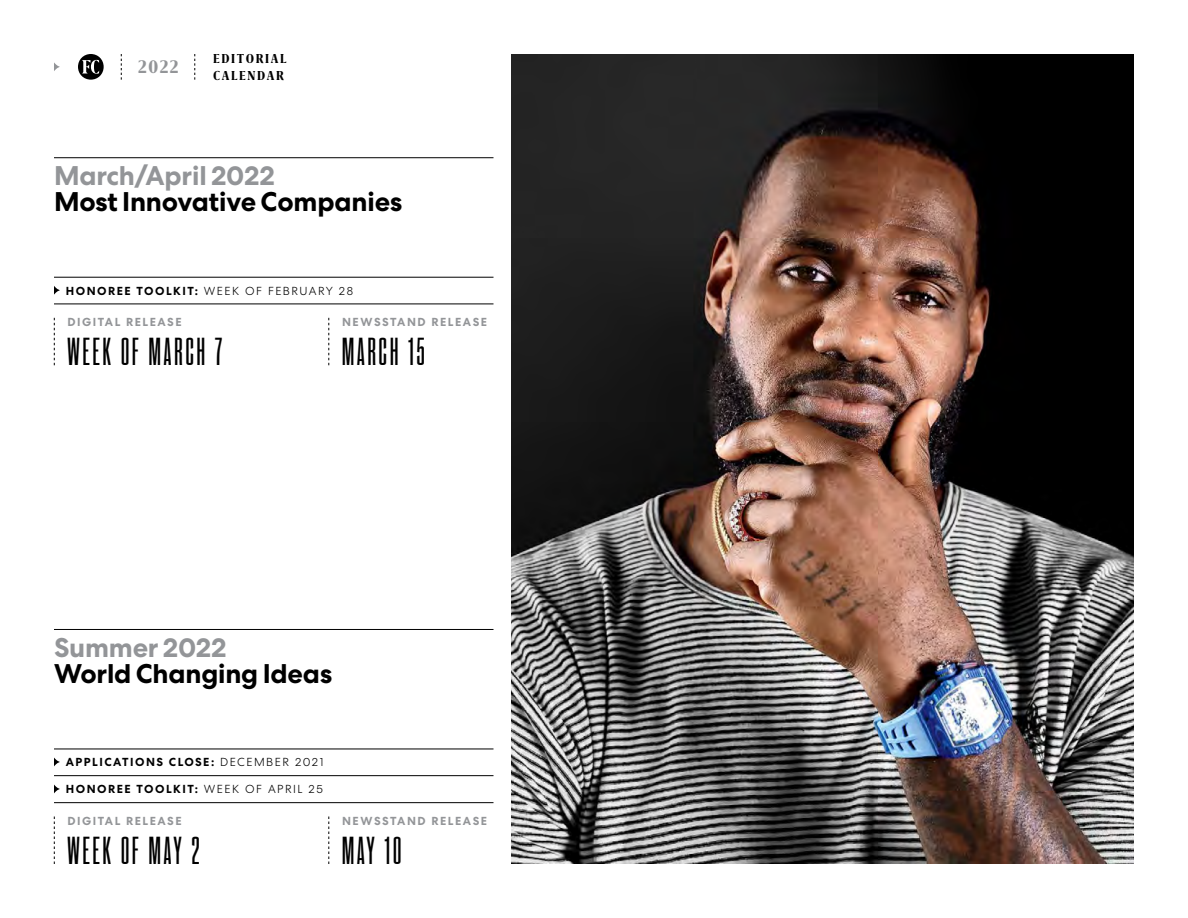
<style>
.page{position:relative;width:1188px;height:918px;background:#fff}
.page>*{position:absolute;margin:0;border:0;box-sizing:border-box;transform-origin:0 0}
.t1{font:300 39px "A2 Beckett";letter-spacing:.08em;color:#000}
.t2{font:700 27px "Centra No 2";letter-spacing:-.005em;color:#000}
.t3{font:700 27px "Centra No 2";letter-spacing:-.005em;color:#939598}
.t4{font:700 21px "Grifito S";color:#939598}
.t5{font:700 15px/16.6px "Grifito S";letter-spacing:.11em;color:#000}
.t6{font:700 11.7px "Centra No 2";letter-spacing:.13em;color:#939598}
.t7{font:700 11.7px "Centra No 2";letter-spacing:.13em;color:#000}
.t8{font:300 11.7px "Centra No 2";letter-spacing:.13em;color:#000}
.s1{font-weight:700}
.s2{font-weight:300}
</style>
<div class="page">
<img style="left:512px;top:54px;width:622px;height:810px">
<hr style="left:54px;top:157px;width:440px;height:1px;background:#000">
<hr style="left:54px;top:277px;width:440px;height:1px;background:#000">
<hr style="left:54px;top:304px;width:440px;height:1px;background:#000">
<svg style="left:54px;top:286px;width:6px;height:9px"></svg>
<svg style="left:328px;top:318px;width:1px;height:47px"></svg>
<svg style="left:54px;top:318px;width:1px;height:47px"></svg>
<svg style="left:194px;top:54px;width:1px;height:26px"></svg>
<svg style="left:121px;top:54px;width:1px;height:26px"></svg>
<div style="left:78px;top:54px;width:26px;height:26px;background:#000;border-radius:50%"></div>
<svg style="left:82px;top:60px;width:17px;height:14px"></svg>
<svg style="left:54px;top:62px;width:6px;height:9px"></svg>
<hr style="left:54px;top:629px;width:440px;height:1px;background:#000">
<hr style="left:54px;top:749px;width:440px;height:1px;background:#000">
<hr style="left:54px;top:775px;width:440px;height:1px;background:#000">
<hr style="left:54px;top:802px;width:440px;height:1px;background:#000">
<svg style="left:54px;top:758px;width:6px;height:8px"></svg>
<svg style="left:54px;top:784px;width:6px;height:9px"></svg>
<svg style="left:328px;top:817px;width:1px;height:47px"></svg>
<svg style="left:54px;top:817px;width:1px;height:47px"></svg>
<h3 class="t4" style="left:138px;top:56px;width:42px">2022</h3>
<p class="t5" style="left:213px;top:50px;width:75px">EDITORIAL<br>CALENDAR</p>
<h2 class="t3" style="left:54px;top:160px;width:222px">March/April 2022</h2>
<h2 class="t2" style="left:54px;top:186px;width:350px">Most Innovative Companies</h2>
<p class="t8" style="left:66px;top:284px;width:289px"><span class="s1">HONOREE TOOLKIT:</span> WEEK OF FEBRUARY 28</p>
<p class="t6" style="left:68px;top:315px;width:116px">DIGITAL RELEASE</p>
<h1 class="t1" style="left:68px;top:331px;width:156px">WEEK OF MARCH 7</h1>
<p class="t6" style="left:342px;top:315px;width:147px">NEWSSTAND RELEASE</p>
<h1 class="t1" style="left:342px;top:331px;width:84px">MARCH 15</h1>
<h2 class="t3" style="left:54px;top:632px;width:174px">Summer 2022</h2>
<h2 class="t2" style="left:54px;top:657px;width:280px">World Changing Ideas</h2>
<p class="t7" style="left:66px;top:755px;width:259px">APPLICATIONS CLOSE: <span class="s2">DECEMBER 2021</span></p>
<p class="t7" style="left:66px;top:782px;width:259px">HONOREE TOOLKIT: <span class="s2">WEEK OF APRIL 25</span></p>
<p class="t6" style="left:68px;top:814px;width:116px">DIGITAL RELEASE</p>
<h1 class="t1" style="left:68px;top:829px;width:133px">WEEK OF MAY 2</h1>
<p class="t6" style="left:342px;top:814px;width:147px">NEWSSTAND RELEASE</p>
<h1 class="t1" style="left:342px;top:829px;width:61px">MAY 10</h1>
</div>
